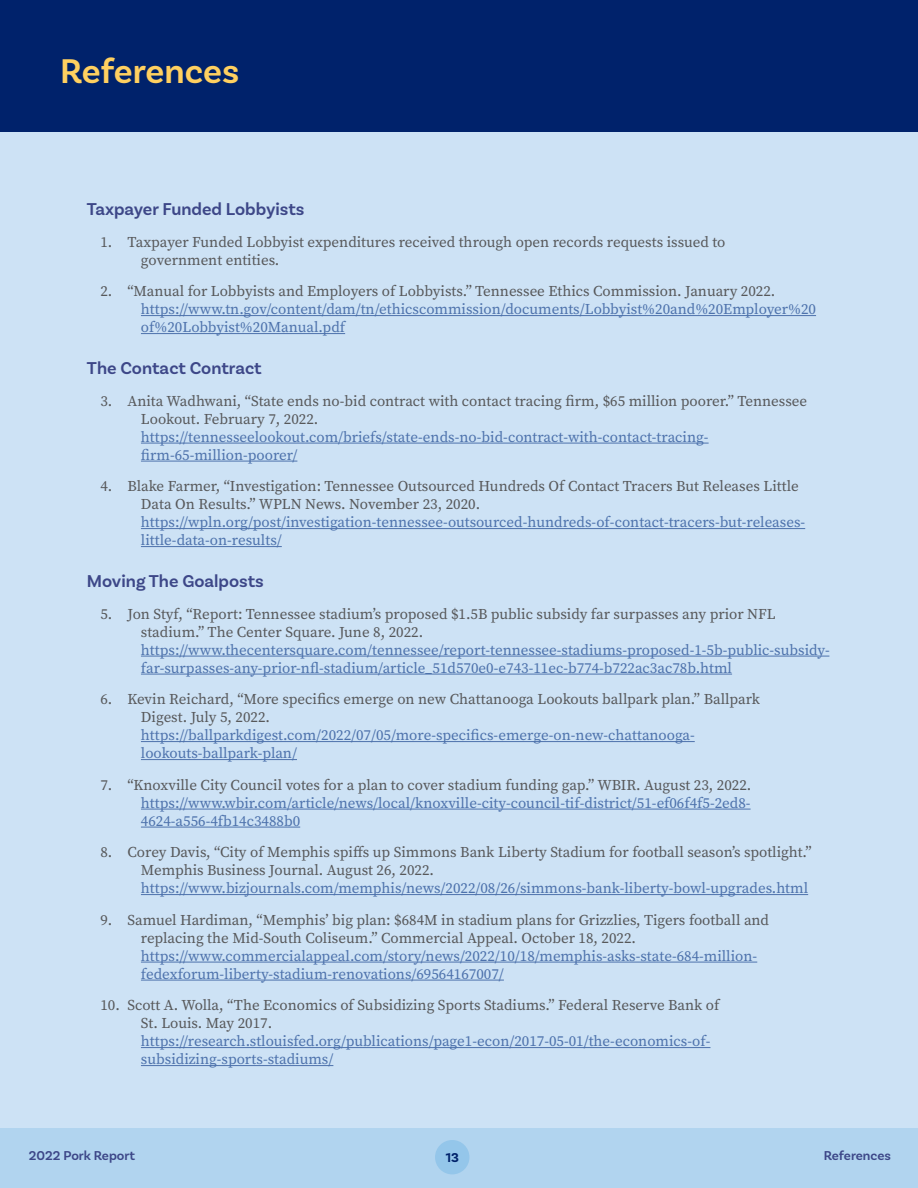
<style>
.page{position:relative;width:918px;height:1188px;background:#cde2f5}
.page>*{position:absolute;margin:0;border:0;box-sizing:border-box;transform-origin:0 0}
.t1{font:600 36px "Basic Sans";color:#ffd060}
.Paragraph_Style_2{font:600 18px "Basic Sans";color:#3d4788}
.t2{font:15px/18px "Source Serif Pro";color:#57585a}
.link{font:15px/18px "Source Serif Pro";color:#4d72ac}
.t3{font:600 13.5px "Basic Sans";color:#3d4788}
.solution_b{font:700 13.5px "Basic Sans";color:#00226b}
.s1{color:#4d72ac}
</style>
<div class="page">
<div style="left:0;top:1128px;width:918px;height:60px;background:#b1d4ef"></div>
<div style="left:435px;top:1140px;width:34px;height:34px;background:#94c6ea;border-radius:50%"></div>
<hr style="left:141px;top:315px;width:675px;height:1px;background:#4d72ac">
<hr style="left:141px;top:333px;width:204px;height:1px;background:#4d72ac">
<hr style="left:141px;top:443px;width:568px;height:1px;background:#4d72ac">
<hr style="left:141px;top:461px;width:156px;height:1px;background:#4d72ac">
<hr style="left:141px;top:528px;width:664px;height:1px;background:#4d72ac">
<hr style="left:141px;top:546px;width:141px;height:1px;background:#4d72ac">
<hr style="left:141px;top:656px;width:688px;height:1px;background:#4d72ac">
<hr style="left:141px;top:674px;width:591px;height:1px;background:#4d72ac">
<hr style="left:141px;top:741px;width:554px;height:1px;background:#4d72ac">
<hr style="left:141px;top:759px;width:156px;height:1px;background:#4d72ac">
<hr style="left:141px;top:809px;width:610px;height:1px;background:#4d72ac">
<hr style="left:141px;top:827px;width:159px;height:1px;background:#4d72ac">
<hr style="left:141px;top:894px;width:667px;height:1px;background:#4d72ac">
<hr style="left:141px;top:962px;width:616px;height:1px;background:#4d72ac">
<hr style="left:141px;top:980px;width:363px;height:1px;background:#4d72ac">
<hr style="left:141px;top:1047px;width:569px;height:1px;background:#4d72ac">
<hr style="left:141px;top:1065px;width:192px;height:1px;background:#4d72ac">
<div style="left:0;top:0;width:918px;height:132px;background:#00226b"></div>
<p class="t1" style="left:60px;top:49px;width:181px">References</p>
<p class="Paragraph_Style_2" style="left:87px;top:199px;width:219px">Taxpayer Funded Lobbyists</p>
<p class="t2" style="left:141px;top:233px;width:586px;text-indent:-40px">1. Taxpayer Funded Lobbyist expenditures received through open records requests issued to government entities.</p>
<p class="t2" style="left:100px;top:282px;width:677px">2. “Manual for Lobbyists and Employers of Lobbyists.” Tennessee Ethics Commission. January 2022.</p>
<p class="link" style="left:141px;top:300px;width:677px">https://www.tn.gov/content/dam/tn/ethicscommission/documents/Lobbyist%20and%20Employer%20 of%20Lobbyist%20Manual.pdf</p>
<p class="Paragraph_Style_2" style="left:87px;top:358px;width:176px">The Contact Contract</p>
<p class="t2" style="left:141px;top:392px;width:668px;text-indent:-40px">3. Anita Wadhwani, “State ends no-bid contract with contact tracing firm, $65 million poorer.” Tennessee<br>Lookout. February 7, 2022.</p>
<p class="link" style="left:141px;top:428px;width:569px">https://tennesseelookout.com/briefs/state-ends-no-bid-contract-with-contact-tracing&shy;firm-65-million-poorer/</p>
<p class="t2" style="left:141px;top:477px;width:659px;text-indent:-40px">4. Blake Farmer, “Investigation: Tennessee Outsourced Hundreds Of Contact Tracers But Releases Little<br>Data On Results.” WPLN News. November 23, 2020.</p>
<p class="link" style="left:141px;top:513px;width:666px">https://wpln.org/post/investigation-tennessee-outsourced-hundreds-of-contact-tracers-but-releases&shy;little-data-on-results/</p>
<p class="Paragraph_Style_2" style="left:87px;top:571px;width:178px">Moving The Goalposts</p>
<p class="t2" style="left:141px;top:605px;width:636px;text-indent:-40px">5. Jon Styf, “Report: Tennessee stadium’s proposed $1.5B public subsidy far surpasses any prior NFL stadium.” The Center Square. June 8, 2022.</p>
<p class="link" style="left:141px;top:641px;width:690px">https://www.thecentersquare.com/tennessee/report-tennessee-stadiums-proposed-1-5b-public-subsidy&shy;far-surpasses-any-prior-nfl-stadium/article_51d570e0-e743-11ec-b774-b722ac3ac78b.html</p>
<p class="t2" style="left:141px;top:690px;width:621px;text-indent:-40px">6. Kevin Reichard, “More specifics emerge on new Chattanooga Lookouts ballpark plan.” Ballpark<br>Digest. July 5, 2022.</p>
<p class="link" style="left:141px;top:726px;width:555px">https://ballparkdigest.com/2022/07/05/more-specifics-emerge-on-new-chattanooga&shy;lookouts-ballpark-plan/</p>
<p class="t2" style="left:100px;top:776px;width:652px">7. “Knoxville City Council votes for a plan to cover stadium funding gap.” WBIR. August 23, 2022.</p>
<p class="link" style="left:141px;top:794px;width:611px">https://www.wbir.com/article/news/local/knoxville-city-council-tif-district/51-ef06f4f5-2ed8-<br>4624-a556-4fb14c3488b0</p>
<p class="t2" style="left:141px;top:843px;width:672px;text-indent:-40px">8. Corey Davis, “City of Memphis spiffs up Simmons Bank Liberty Stadium for football season’s spotlight.”<br>Memphis Business Journal. August 26, 2022. <span class="s1">https://www.bizjournals.com/memphis/news/2022/08/26/simmons-bank-liberty-bowl-upgrades.html</span></p>
<p class="t2" style="left:141px;top:911px;width:630px;text-indent:-40px">9. Samuel Hardiman, “Memphis’ big plan: $684M in stadium plans for Grizzlies, Tigers football and replacing the Mid-South Coliseum.” Commercial Appeal. October 18, 2022.</p>
<p class="link" style="left:141px;top:947px;width:618px">https://www.commercialappeal.com/story/news/2022/10/18/memphis-asks-state-684-million&shy;fedexforum-liberty-stadium-renovations/69564167007/</p>
<p class="t2" style="left:141px;top:996px;width:580px;text-indent:-40px">10. Scott A. Wolla, “The Economics of Subsidizing Sports Stadiums.” Federal Reserve Bank of<br>St. Louis. May 2017.</p>
<p class="link" style="left:141px;top:1032px;width:571px">https://research.stlouisfed.org/publications/page1-econ/2017-05-01/the-economics-of&shy;subsidizing-sports-stadiums/</p>
<p class="t3" style="left:29px;top:1148px;width:108px">2022 Pork Report</p>
<p class="solution_b" style="left:446px;top:1149px;width:15px">13</p>
<p class="t3" style="left:824px;top:1148px;width:69px">References</p>
</div>
